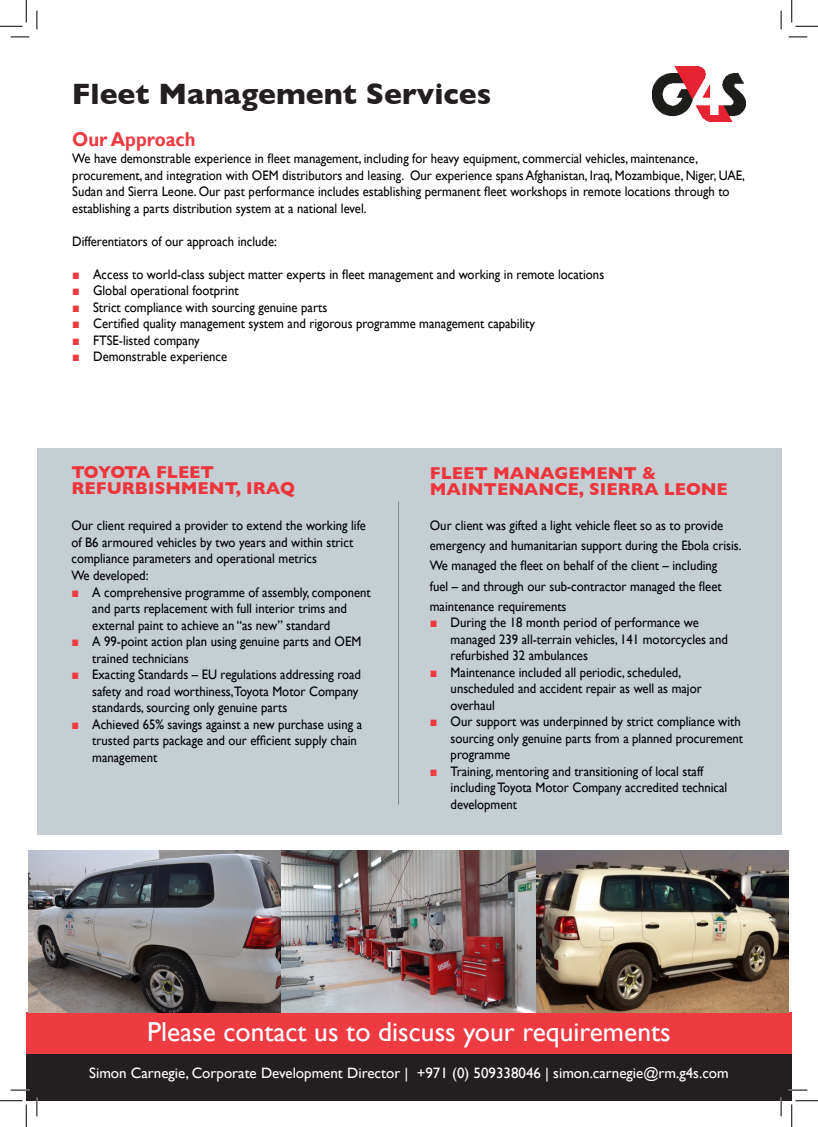
<style>
.page{position:relative;width:818px;height:1127px;background:#fff}
.page>*{position:absolute;margin:0;border:0;box-sizing:border-box;transform-origin:0 0}
.t1{font:700 30px "Gill Sans";color:#231f20}
.t2{font:27.5px "Gill Sans";color:#fff}
.t3{font:700 20px "Gill Sans";color:#ee3a41;scale:.92 1}
.t4{font:700 17.5px/16.2px "Gill Sans";color:#ee343d}
.t5{font:15px "Gill Sans";color:#fff}
.G4S_Bullets_1{font:13.75px/16.5px "Gill Sans";color:#000001;scale:.92 1}
.s1{font-family:"Arial";color:#ee3a41}
</style>
<div class="page">
<div style="left:26px;top:1012px;width:766px;height:42px;background:#ee3a41"></div>
<div style="left:26px;top:1054px;width:766px;height:46px;background:#231f20"></div>
<img style="left:29px;top:850px;width:760px;height:162px">
<img style="left:652px;top:66px;width:93px;height:55px">
<div style="left:37px;top:448px;width:744px;height:386px;background:#c5ced3"></div>
<hr style="left:398px;top:501px;width:1px;height:303px;background:#868a8e">
<svg style="left:11px;top:36px;width:18px;height:2px"></svg>
<svg style="left:788px;top:36px;width:19px;height:2px"></svg>
<svg style="left:11px;top:1089px;width:18px;height:1px"></svg>
<svg style="left:788px;top:1089px;width:19px;height:1px"></svg>
<svg style="left:36px;top:11px;width:2px;height:18px"></svg>
<svg style="left:36px;top:1097px;width:2px;height:18px"></svg>
<svg style="left:780px;top:11px;width:2px;height:18px"></svg>
<svg style="left:780px;top:1097px;width:2px;height:18px"></svg>
<svg style="left:0;top:0;width:27px;height:27px"></svg>
<svg style="left:0;top:1100px;width:27px;height:26px"></svg>
<svg style="left:791px;top:0;width:27px;height:27px"></svg>
<svg style="left:791px;top:1100px;width:27px;height:26px"></svg>
<p class="t1" style="left:72px;top:77px;width:421px">Fleet Management Services</p>
<p class="t3" style="left:72px;top:128px;width:135px">Our Approach</p>
<p class="G4S_Bullets_1" style="left:72px;top:150px;width:733px">We have demonstrable experience in fleet management, including for heavy equipment, commercial vehicles, maintenance, procurement, and integration with OEM distributors and leasing. Our experience spans Afghanistan, Iraq, Mozambique, Niger, UAE, Sudan and Sierra Leone. Our past performance includes establishing permanent fleet workshops in remote locations through to establishing a parts distribution system at a national level.</p>
<p class="G4S_Bullets_1" style="left:72px;top:233px;width:224px">Differentiators of our approach include:</p>
<p class="G4S_Bullets_1" style="left:72px;top:266px;width:580px"><span class="s1">■</span> Access to world-class subject matter experts in fleet management and working in remote locations</p>
<p class="G4S_Bullets_1" style="left:72px;top:282px;width:182px"><span class="s1">■</span> Global operational footprint</p>
<p class="G4S_Bullets_1" style="left:72px;top:299px;width:279px"><span class="s1">■</span> Strict compliance with sourcing genuine parts</p>
<p class="G4S_Bullets_1" style="left:72px;top:315px;width:504px"><span class="s1">■</span> Certified quality management system and rigorous programme management capability</p>
<p class="G4S_Bullets_1" style="left:72px;top:332px;width:140px"><span class="s1">■</span> FTSE-listed company</p>
<p class="G4S_Bullets_1" style="left:72px;top:348px;width:170px"><span class="s1">■</span> Demonstrable experience</p>
<p class="t4" style="left:71px;top:464px;width:225px">TOYOTA FLEET<br>REFURBISHMENT, IRAQ</p>
<p class="G4S_Bullets_1" style="left:71px;top:517px;width:321px">Our client required a provider to extend the working life of B6 armoured vehicles by two years and within strict compliance parameters and operational metrics</p>
<p class="G4S_Bullets_1" style="left:71px;top:567px;width:85px">We developed:</p>
<p class="G4S_Bullets_1" style="left:92px;top:583px;width:304px;text-indent:-21px"><span class="s1">■</span> A comprehensive programme of assembly, component and parts replacement with full interior trims and external paint to achieve an “as new” standard</p>
<p class="G4S_Bullets_1" style="left:92px;top:633px;width:294px;text-indent:-21px"><span class="s1">■</span> A 99-point action plan using genuine parts and OEM trained technicians</p>
<p class="G4S_Bullets_1" style="left:92px;top:666px;width:294px;text-indent:-21px"><span class="s1">■</span> Exacting Standards – EU regulations addressing road safety and road worthiness,Toyota Motor Company standards, sourcing only genuine parts</p>
<p class="G4S_Bullets_1" style="left:92px;top:715px;width:295px;text-indent:-21px"><span class="s1">■</span> Achieved 65% savings against a new purchase using a trusted parts package and our efficient supply chain management</p>
<p class="t4" style="left:430px;top:464px;width:300px">FLEET MANAGEMENT &amp;<br>MAINTENANCE, SIERRA LEONE</p>
<p class="G4S_Bullets_1" style="left:430px;top:516px;width:340px;line-height:20px">Our client was gifted a light vehicle fleet so as to provide emergency and humanitarian support during the Ebola crisis.<br>We managed the fleet on behalf of the client – including<br>fuel – and through our sub-contractor managed the fleet maintenance requirements</p>
<p class="G4S_Bullets_1" style="left:451px;top:614px;width:303px;text-indent:-21px"><span class="s1">■</span> During the 18 month period of performance we managed 239 all-terrain vehicles, 141 motorcycles and refurbished 32 ambulances</p>
<p class="G4S_Bullets_1" style="left:451px;top:663px;width:274px;text-indent:-21px"><span class="s1">■</span> Maintenance included all periodic, scheduled, unscheduled and accident repair as well as major overhaul</p>
<p class="G4S_Bullets_1" style="left:451px;top:713px;width:319px;text-indent:-21px"><span class="s1">■</span> Our support was underpinned by strict compliance with sourcing only genuine parts from a planned procurement programme</p>
<p class="G4S_Bullets_1" style="left:451px;top:762px;width:302px;text-indent:-21px"><span class="s1">■</span> Training, mentoring and transitioning of local staff including Toyota Motor Company accredited technical development</p>
<p class="t2" style="left:147px;top:1015px;width:525px">Please contact us to discuss your requirements</p>
<p class="t5" style="left:89px;top:1064px;width:641px">Simon Carnegie, Corporate Development Director | +971 (0) 509338046 | simon.carnegie@rm.g4s.com</p>
</div>
